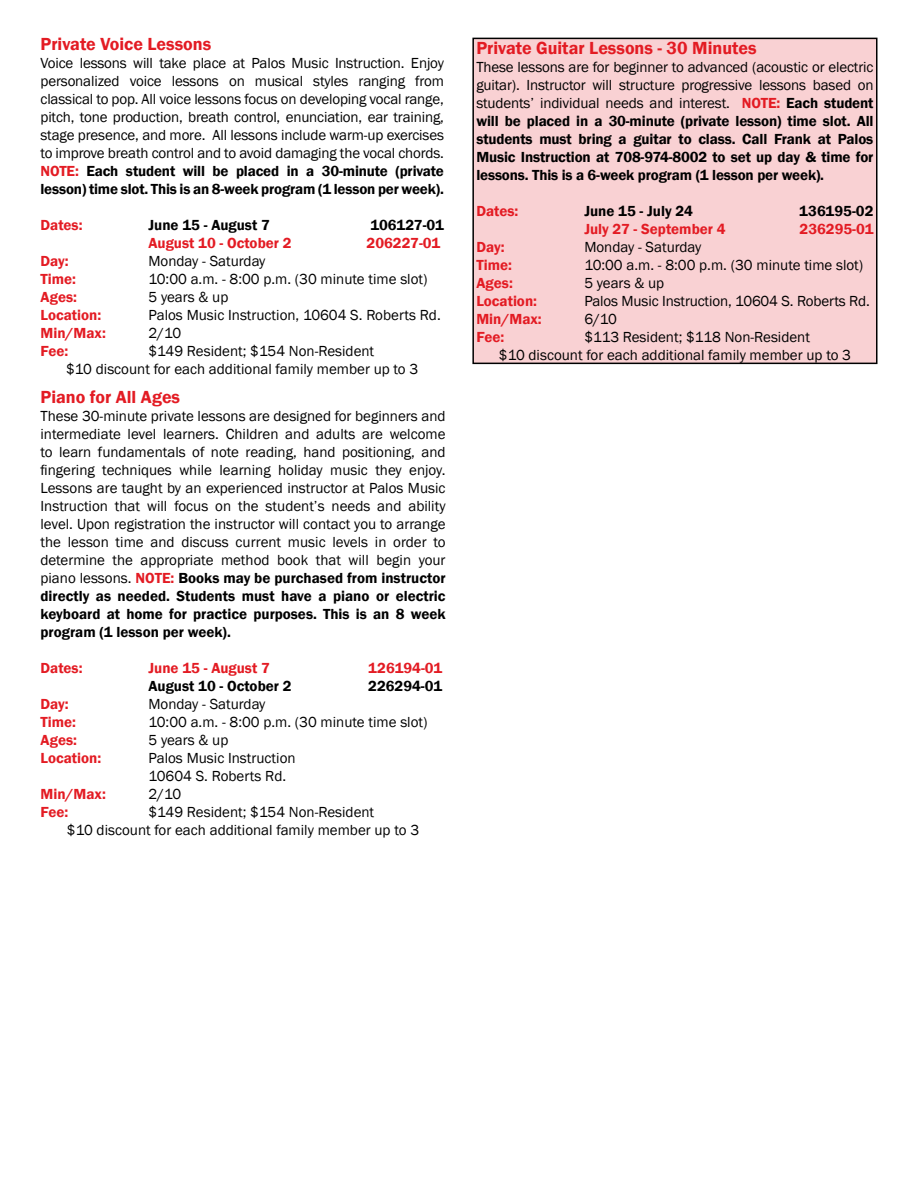
<style>
.page{position:relative;width:918px;height:1188px;background:#fff}
.page>*{position:absolute;margin:0;border:0;box-sizing:border-box;transform-origin:0 0}
.t1{font:600 18px "Franklin Gothic";color:#e31b23}
.t2{font:15px/18px "Franklin Gothic";color:#000}
.t3{font:600 15px/18px "Franklin Gothic";letter-spacing:-.01em;color:#000;text-align:justify}
.t4{font:600 15px "Franklin Gothic";color:#e31b23}
.s1{font-weight:600;color:#e31b23}
.s2{font-weight:600}
.s3{font-weight:400}
.s4{color:#e31b23}
</style>
<div class="page">
<div style="left:473px;top:38px;width:404px;height:325px;background:#f9d1d3"></div>
<div style="left:472px;top:38px;width:406px;height:326px;border:2px solid #000"></div>
<p class="t1" style="left:40px;top:33px;width:172px">Private Voice Lessons</p>
<p class="t2" style="left:40px;top:55px;width:405px;text-align:justify">Voice lessons will take place at Palos Music Instruction. Enjoy personalized voice lessons on musical styles ranging from classical to pop. All voice lessons focus on developing vocal range, pitch, tone production, breath control, enunciation, ear training, stage presence, and more. All lessons include warm-up exercises to improve breath control and to avoid damaging the vocal chords.<br><span class="s1">NOTE:</span> <span class="s2">Each student will be placed in a 30-minute (private lesson) time slot. This is an 8-week program (1 lesson per week).</span></p>
<p class="t4" style="left:40px;top:216px;width:44px">Dates:</p>
<p class="t3" style="left:148px;top:216px;width:123px">June 15 - August 7</p>
<p class="t3" style="left:370px;top:216px;width:75px">106127-01</p>
<p class="t4" style="left:148px;top:234px;width:145px">August 10 - October 2</p>
<p class="t4" style="left:367px;top:234px;width:75px">206227-01</p>
<p class="t4" style="left:40px;top:252px;width:30px">Day:</p>
<p class="t2" style="left:148px;top:253px;width:119px">Monday - Saturday</p>
<p class="t4" style="left:40px;top:270px;width:37px">Time:</p>
<p class="t2" style="left:148px;top:271px;width:280px">10:00 a.m. - 8:00 p.m. (30 minute time slot)</p>
<p class="t4" style="left:40px;top:288px;width:38px">Ages:</p>
<p class="t2" style="left:148px;top:289px;width:81px">5 years &amp; up</p>
<p class="t4" style="left:40px;top:306px;width:62px">Location:</p>
<p class="t2" style="left:148px;top:307px;width:294px">Palos Music Instruction, 10604 S. Roberts Rd.</p>
<p class="t4" style="left:40px;top:324px;width:67px">Min/Max:</p>
<p class="t2" style="left:148px;top:325px;width:34px">2/10</p>
<p class="t4" style="left:40px;top:342px;width:29px">Fee:</p>
<p class="t2" style="left:66px;top:343px;width:354px;text-indent:82px">$149 Resident; $154 Non-Resident<br>$10 discount for each additional family member up to 3</p>
<p class="t1" style="left:40px;top:385px;width:141px">Piano for All Ages</p>
<p class="t2" style="left:40px;top:407px;width:407px;text-align:justify">These 30-minute private lessons are designed for beginners and intermediate level learners. Children and adults are welcome to learn fundamentals of note reading, hand positioning, and fingering techniques while learning holiday music they enjoy.<br>Lessons are taught by an experienced instructor at Palos Music Instruction that will focus on the student’s needs and ability level. Upon registration the instructor will contact you to arrange the lesson time and discuss current music levels in order to determine the appropriate method book that will begin your piano lessons. <span class="s1">NOTE:</span> <span class="s2">Books may be purchased from instructor directly as needed. Students must have a piano or electric keyboard at home for practice purposes. This is an 8 week program (1 lesson per week).</span></p>
<p class="t4" style="left:40px;top:658px;width:44px">Dates:</p>
<p class="t4" style="left:148px;top:658px;width:123px">June 15 - August 7</p>
<p class="t4" style="left:368px;top:658px;width:76px">126194-01</p>
<p class="t3" style="left:148px;top:677px;width:145px">August 10 - October 2</p>
<p class="t3" style="left:368px;top:677px;width:76px">226294-01</p>
<p class="t4" style="left:40px;top:694px;width:30px">Day:</p>
<p class="t2" style="left:148px;top:695px;width:119px">Monday - Saturday</p>
<p class="t4" style="left:40px;top:712px;width:37px">Time:</p>
<p class="t2" style="left:148px;top:713px;width:280px">10:00 a.m. - 8:00 p.m. (30 minute time slot)</p>
<p class="t4" style="left:40px;top:730px;width:38px">Ages:</p>
<p class="t2" style="left:148px;top:731px;width:81px">5 years &amp; up</p>
<p class="t4" style="left:40px;top:748px;width:62px">Location:</p>
<p class="t2" style="left:148px;top:749px;width:149px">Palos Music Instruction<br>10604 S. Roberts Rd.</p>
<p class="t4" style="left:40px;top:784px;width:67px">Min/Max:</p>
<p class="t2" style="left:148px;top:785px;width:34px">2/10</p>
<p class="t4" style="left:40px;top:802px;width:29px">Fee:</p>
<p class="t2" style="left:67px;top:803px;width:354px;text-indent:82px">$149 Resident; $154 Non-Resident<br>$10 discount for each additional family member up to 3</p>
<p class="t1" style="left:476px;top:37px;width:282px">Private Guitar Lessons - 30 Minutes</p>
<p class="t3" style="left:476px;top:58px;width:399px"><span class="s3">These lessons are for beginner to advanced (acoustic or electric guitar). Instructor will structure progressive lessons based on students’ individual needs and interest.</span> <span class="s4">NOTE:</span> Each student will be placed in a 30-minute (private lesson) time slot. All students must bring a guitar to class. Call Frank at Palos Music Instruction at 708-974-8002 to set up day &amp; time for lessons. This is a 6-week program (1 lesson per week).</p>
<p class="t4" style="left:476px;top:202px;width:44px">Dates:</p>
<p class="t3" style="left:584px;top:202px;width:110px">June 15 - July 24</p>
<p class="t3" style="left:799px;top:202px;width:76px">136195-02</p>
<p class="t4" style="left:584px;top:220px;width:143px">July 27 - September 4</p>
<p class="t4" style="left:800px;top:220px;width:76px">236295-01</p>
<p class="t4" style="left:476px;top:238px;width:30px">Day:</p>
<p class="t2" style="left:584px;top:238px;width:119px">Monday - Saturday</p>
<p class="t4" style="left:476px;top:256px;width:37px">Time:</p>
<p class="t2" style="left:584px;top:256px;width:280px">10:00 a.m. - 8:00 p.m. (30 minute time slot)</p>
<p class="t4" style="left:476px;top:274px;width:38px">Ages:</p>
<p class="t2" style="left:584px;top:274px;width:81px">5 years &amp; up</p>
<p class="t4" style="left:476px;top:292px;width:62px">Location:</p>
<p class="t2" style="left:584px;top:292px;width:287px">Palos Music Instruction, 10604 S. Roberts Rd.</p>
<p class="t4" style="left:476px;top:310px;width:67px">Min/Max:</p>
<p class="t2" style="left:584px;top:310px;width:34px">6/10</p>
<p class="t4" style="left:476px;top:328px;width:29px">Fee:</p>
<p class="t2" style="left:499px;top:328px;width:354px;text-indent:85px">$113 Resident; $118 Non-Resident<br>$10 discount for each additional family member up to 3</p>
</div>
